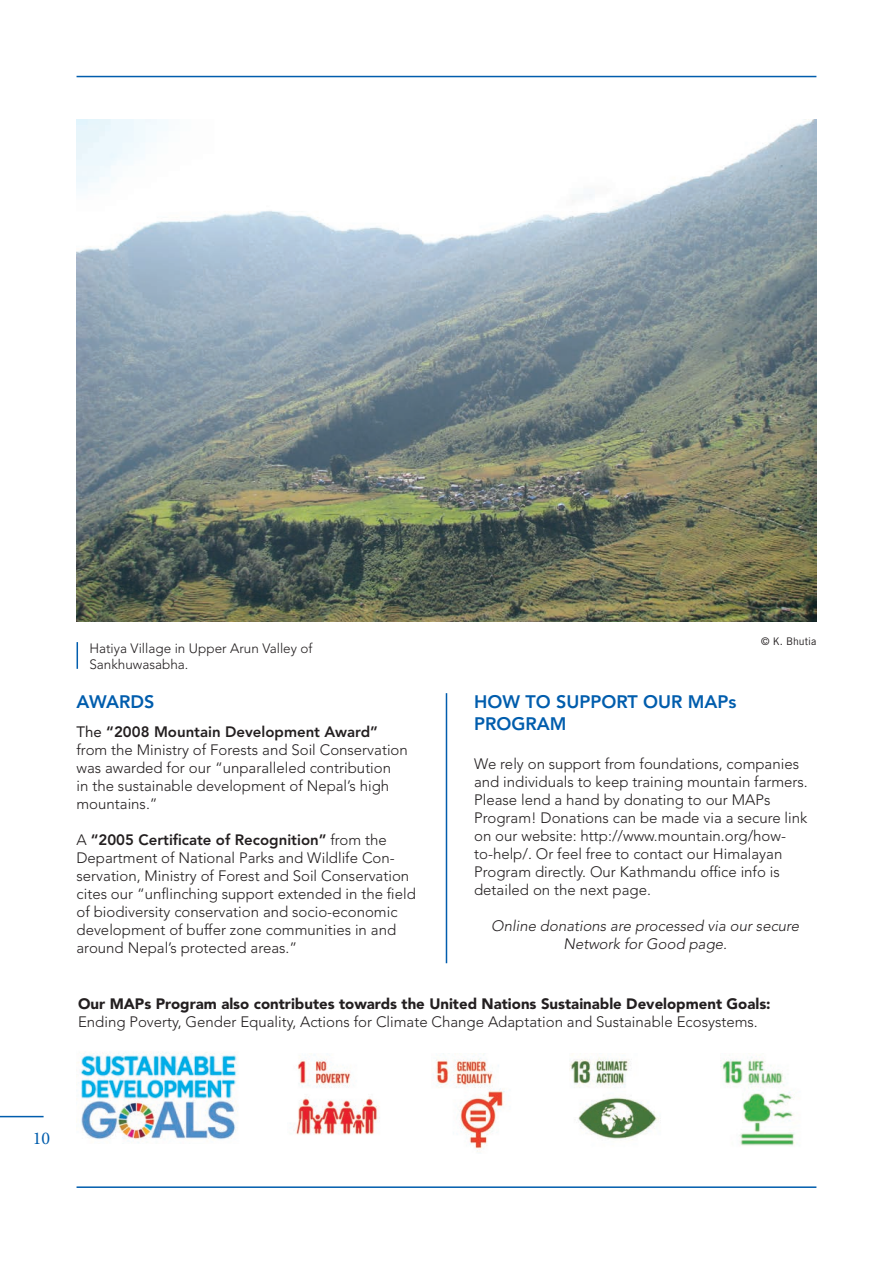
<style>
.page{position:relative;width:893px;height:1263px;background:#fff}
.page>*{position:absolute;margin:0;border:0;box-sizing:border-box;transform-origin:0 0}
.t1{font:800 18px/21.6px "Avenir LT Std";color:#015dad}
.t2{font:18px "Minion Pro";color:#015dad}
.t3{font:300 15px/18px "Avenir LT Std";color:#231f20}
.t4{font:900 15px "Avenir LT Std";color:#231f20}
.t5{font:italic 300 15px/18px "Avenir LT Std";color:#231f20;text-align:center}
.t6{font:300 13.5px/16.2px "Avenir LT Std";color:#231f20}
.t7{font:10.5px "Trade Gothic LT Std";color:#231f20}
.s1{font-weight:400}
.s2{font-weight:800}
</style>
<div class="page">
<hr style="left:77px;top:76px;width:739px;height:1px;background:#015dad">
<hr style="left:77px;top:1186px;width:739px;height:2px;background:#015dad">
<hr style="left:0;top:1116px;width:44px;height:1px;background:#015dad">
<hr style="left:446px;top:693px;width:1px;height:270px;background:#015dad">
<svg style="left:77px;top:642px;width:1px;height:27px"></svg>
<img style="left:77px;top:120px;width:739px;height:502px">
<img style="left:78px;top:1052px;width:160px;height:91px">
<img style="left:290px;top:1054px;width:90px;height:81px">
<img style="left:433px;top:1053px;width:72px;height:99px">
<img style="left:570px;top:1057px;width:89px;height:83px">
<img style="left:721px;top:1057px;width:74px;height:89px">
<p class="t6" style="left:89px;top:640px;width:225px">Hatiya Village in Upper Arun Valley of<br>Sankhuwasabha.</p>
<p class="t1" style="left:77px;top:691px;width:80px">AWARDS</p>
<p class="t3" style="left:77px;top:723px;width:333px"><span class="s1">The</span> <span class="s2">“2008 Mountain Development Award” </span>from the Ministry of Forests and Soil Conservation was awarded for our “unparalleled contribution<br>in the sustainable development of Nepal’s high mountains.”</p>
<p class="t3" style="left:77px;top:831px;width:341px">A <span class="s2">“2005 Certificate of Recognition”</span> from the Department of National Parks and Wildlife Con&shy;servation, Ministry of Forest and Soil Conservation cites our “unflinching support extended in the field of biodiversity conservation and socio-economic development of buffer zone communities in and around Nepal’s protected areas.”</p>
<p class="t7" style="left:761px;top:635px;width:57px">© K. Bhutia</p>
<p class="t1" style="left:474px;top:691px;width:264px">HOW TO SUPPORT OUR MAPs<br>PROGRAM</p>
<p class="t3" style="left:474px;top:755px;width:335px">We rely on support from foundations, companies and individuals to keep training mountain farmers.<br>Please lend a hand by donating to our MAPs Program! Donations can be made via a secure link on our website: http://www.mountain.org/how&shy;to-help/. Or feel free to contact our Himalayan Program directly. Our Kathmandu office info is detailed on the next page.</p>
<p class="t5" style="left:491px;top:917px;width:309px">Online donations are processed via our secure<br>Network for Good page.</p>
<p class="t4" style="left:78px;top:994px;width:694px">Our MAPs Program also contributes towards the United Nations Sustainable Development Goals:</p>
<p class="t3" style="left:78px;top:1012px;width:681px">Ending Poverty, Gender Equality, Actions for Climate Change Adaptation and Sustainable Ecosystems.</p>
<p class="t2" style="left:33px;top:1126px;width:19px">10</p>
</div>
